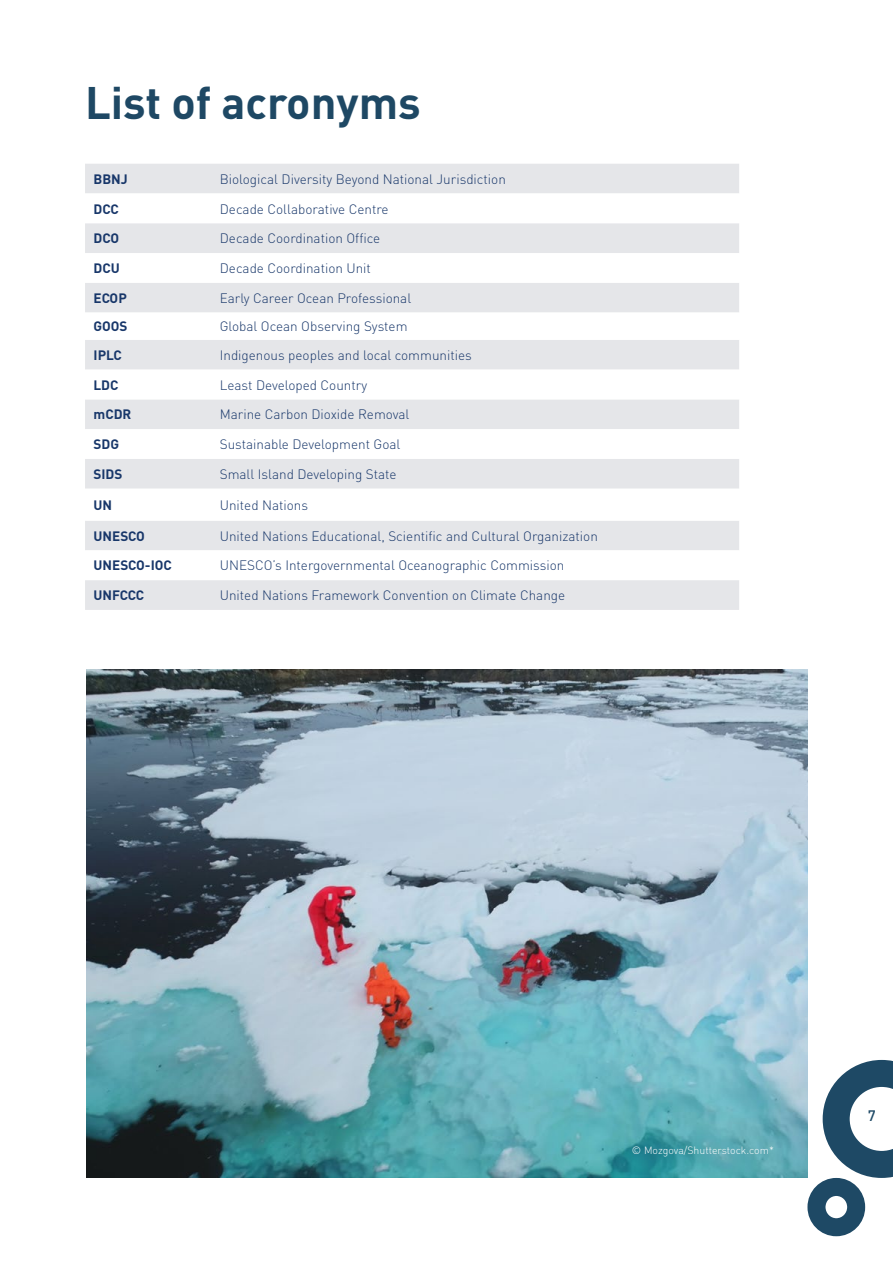
<style>
.page{position:relative;width:893px;height:1263px;background:#fff}
.page>*{position:absolute;margin:0;border:0;box-sizing:border-box;transform-origin:0 0}
.t1{font:700 45px "DINOT";color:#1e4864}
.t2{font:500 15px "DINOT";color:#1e4965}
.t3{font:300 13.5px "DINOT";color:#18376a}
.t4{font:700 13.5px "DINOT";color:#18376a}
.t5{font:300 10.5px "DINOT";color:#fff}
</style>
<div class="page">
<svg style="left:823px;top:1060px;width:70px;height:118px"></svg>
<div style="left:807px;top:1178px;width:58px;height:58px;border:18px solid #1e4965;border-radius:50%"></div>
<div style="left:85px;top:164px;width:654px;height:446px;background:#e5e6e9"></div>
<svg style="left:85px;top:193px;width:654px;height:387px"></svg>
<img style="left:86px;top:670px;width:722px;height:508px">
<h1 class="t1" style="left:85px;top:73px;width:337px">List of acronyms</h1>
<p class="t4" style="left:94px;top:170px;width:36px">BBNJ</p>
<p class="t3" style="left:220px;top:170px;width:288px">Biological Diversity Beyond National Jurisdiction</p>
<p class="t4" style="left:94px;top:199px;width:27px">DCC</p>
<p class="t3" style="left:220px;top:199px;width:170px">Decade Collaborative Centre</p>
<p class="t4" style="left:94px;top:229px;width:27px">DCO</p>
<p class="t3" style="left:220px;top:229px;width:162px">Decade Coordination Office</p>
<p class="t4" style="left:94px;top:259px;width:28px">DCU</p>
<p class="t3" style="left:220px;top:259px;width:153px">Decade Coordination Unit</p>
<p class="t4" style="left:94px;top:289px;width:35px">ECOP</p>
<p class="t3" style="left:220px;top:289px;width:193px">Early Career Ocean Professional</p>
<p class="t4" style="left:94px;top:317px;width:35px">GOOS</p>
<p class="t3" style="left:220px;top:317px;width:189px">Global Ocean Observing System</p>
<p class="t4" style="left:94px;top:346px;width:30px">IPLC</p>
<p class="t3" style="left:220px;top:346px;width:254px">Indigenous peoples and local communities</p>
<p class="t4" style="left:94px;top:376px;width:27px">LDC</p>
<p class="t3" style="left:220px;top:376px;width:149px">Least Developed Country</p>
<p class="t4" style="left:94px;top:405px;width:39px">mCDR</p>
<p class="t3" style="left:220px;top:405px;width:191px">Marine Carbon Dioxide Removal</p>
<p class="t4" style="left:94px;top:435px;width:27px">SDG</p>
<p class="t3" style="left:220px;top:435px;width:182px">Sustainable Development Goal</p>
<p class="t4" style="left:94px;top:465px;width:30px">SIDS</p>
<p class="t3" style="left:220px;top:465px;width:178px">Small Island Developing State</p>
<p class="t4" style="left:94px;top:496px;width:20px">UN</p>
<p class="t3" style="left:220px;top:496px;width:90px">United Nations</p>
<p class="t4" style="left:94px;top:527px;width:53px">UNESCO</p>
<p class="t3" style="left:220px;top:527px;width:380px">United Nations Educational, Scientific and Cultural Organization</p>
<p class="t4" style="left:94px;top:556px;width:80px">UNESCO-IOC</p>
<p class="t3" style="left:220px;top:556px;width:346px">UNESCO’s Intergovernmental Oceanographic Commission</p>
<p class="t4" style="left:94px;top:586px;width:52px">UNFCCC</p>
<p class="t3" style="left:220px;top:586px;width:347px">United Nations Framework Convention on Climate Change</p>
<p class="t5" style="left:632px;top:1143px;width:143px">© Mozgova/Shutterstock.com*</p>
<p class="t2" style="left:868px;top:1106px;width:9px">7</p>
</div>
